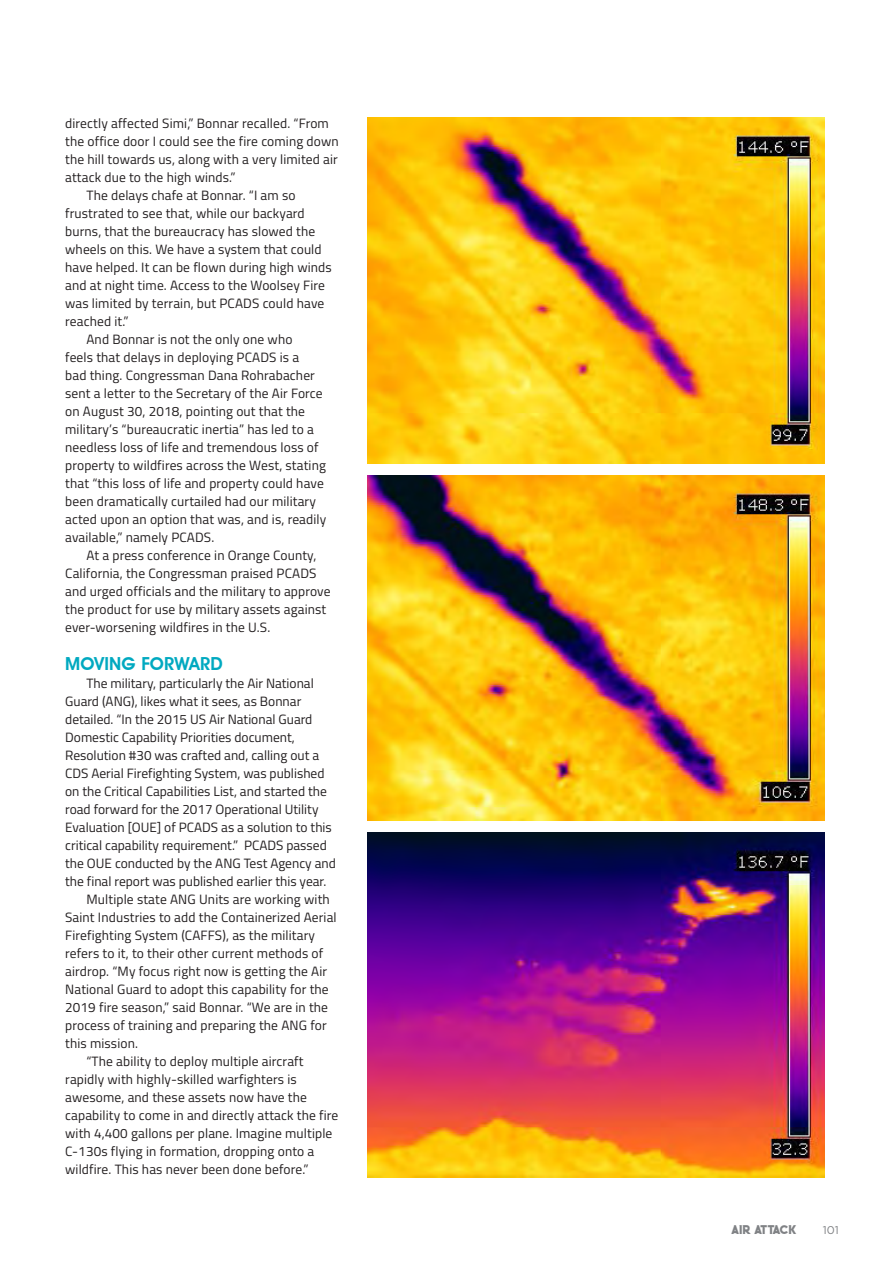
<style>
.page{position:relative;width:893px;height:1263px;background:#fff}
.page>*{position:absolute;margin:0;border:0;box-sizing:border-box;transform-origin:0 0}
.t1{font:600 18px "Advantage";letter-spacing:.005em;color:#00a9c0}
.t2{font:13.5px "Titillium";letter-spacing:.01em;color:#231f20}
.t3{font:11.25px "Columbus";letter-spacing:.05em;color:#808285}
.t4{font:11.25px "Gotham";color:#808285}
</style>
<div class="page">
<img style="left:367px;top:118px;width:458px;height:345px">
<img style="left:367px;top:833px;width:458px;height:345px">
<img style="left:367px;top:475px;width:458px;height:345px">
<p class="t2" style="left:65px;top:113px;width:265px">directly affected Simi,” Bonnar recalled. “From</p>
<p class="t2" style="left:65px;top:131px;width:275px">the office door I could see the fire coming down</p>
<p class="t2" style="left:65px;top:149px;width:274px">the hill towards us, along with a very limited air</p>
<p class="t2" style="left:65px;top:167px;width:172px">attack due to the high winds.”</p>
<p class="t2" style="left:86px;top:185px;width:211px">The delays chafe at Bonnar. “I am so</p>
<p class="t2" style="left:65px;top:203px;width:241px">frustrated to see that, while our backyard</p>
<p class="t2" style="left:65px;top:221px;width:252px">burns, that the bureaucracy has slowed the</p>
<p class="t2" style="left:65px;top:239px;width:258px">wheels on this. We have a system that could</p>
<p class="t2" style="left:65px;top:257px;width:268px">have helped. It can be flown during high winds</p>
<p class="t2" style="left:65px;top:275px;width:261px">and at night time. Access to the Woolsey Fire</p>
<p class="t2" style="left:65px;top:293px;width:261px">was limited by terrain, but PCADS could have</p>
<p class="t2" style="left:65px;top:311px;width:65px">reached it.”</p>
<p class="t2" style="left:86px;top:329px;width:208px">And Bonnar is not the only one who</p>
<p class="t2" style="left:65px;top:347px;width:236px">feels that delays in deploying PCADS is a</p>
<p class="t2" style="left:65px;top:365px;width:251px">bad thing. Congressman Dana Rohrabacher</p>
<p class="t2" style="left:65px;top:383px;width:259px">sent a letter to the Secretary of the Air Force</p>
<p class="t2" style="left:65px;top:401px;width:241px">on August 30, 2018, pointing out that the</p>
<p class="t2" style="left:65px;top:419px;width:250px">military’s “bureaucratic inertia” has led to a</p>
<p class="t2" style="left:65px;top:437px;width:255px">needless loss of life and tremendous loss of</p>
<p class="t2" style="left:65px;top:455px;width:262px">property to wildfires across the West, stating</p>
<p class="t2" style="left:65px;top:473px;width:260px">that “this loss of life and property could have</p>
<p class="t2" style="left:65px;top:491px;width:252px">been dramatically curtailed had our military</p>
<p class="t2" style="left:65px;top:509px;width:263px">acted upon an option that was, and is, readily</p>
<p class="t2" style="left:65px;top:527px;width:151px">available,” namely PCADS.</p>
<p class="t2" style="left:86px;top:545px;width:231px">At a press conference in Orange County,</p>
<p class="t2" style="left:65px;top:563px;width:253px">California, the Congressman praised PCADS</p>
<p class="t2" style="left:65px;top:581px;width:267px">and urged officials and the military to approve</p>
<p class="t2" style="left:65px;top:599px;width:263px">the product for use by military assets against</p>
<p class="t2" style="left:65px;top:617px;width:207px">ever-worsening wildfires in the U.S.</p>
<h1 class="t1" style="left:65px;top:652px;width:159px">MOVING FORWARD</h1>
<p class="t2" style="left:86px;top:673px;width:229px">The military, particularly the Air National</p>
<p class="t2" style="left:65px;top:691px;width:238px">Guard (ANG), likes what it sees, as Bonnar</p>
<p class="t2" style="left:65px;top:709px;width:249px">detailed. “In the 2015 US Air National Guard</p>
<p class="t2" style="left:65px;top:727px;width:231px">Domestic Capability Priorities document,</p>
<p class="t2" style="left:65px;top:745px;width:255px">Resolution #30 was crafted and, calling out a</p>
<p class="t2" style="left:65px;top:763px;width:261px">CDS Aerial Firefighting System, was published</p>
<p class="t2" style="left:65px;top:781px;width:263px">on the Critical Capabilities List, and started the</p>
<p class="t2" style="left:65px;top:799px;width:255px">road forward for the 2017 Operational Utility</p>
<p class="t2" style="left:65px;top:817px;width:268px">Evaluation [OUE] of PCADS as a solution to this</p>
<p class="t2" style="left:65px;top:835px;width:263px">critical capability requirement.” PCADS passed</p>
<p class="t2" style="left:65px;top:853px;width:272px">the OUE conducted by the ANG Test Agency and</p>
<p class="t2" style="left:65px;top:871px;width:263px">the final report was published earlier this year.</p>
<p class="t2" style="left:86px;top:889px;width:245px">Multiple state ANG Units are working with</p>
<p class="t2" style="left:65px;top:907px;width:273px">Saint Industries to add the Containerized Aerial</p>
<p class="t2" style="left:65px;top:925px;width:251px">Firefighting System (CAFFS), as the military</p>
<p class="t2" style="left:65px;top:943px;width:260px">refers to it, to their other current methods of</p>
<p class="t2" style="left:65px;top:961px;width:263px">airdrop. “My focus right now is getting the Air</p>
<p class="t2" style="left:65px;top:979px;width:265px">National Guard to adopt this capability for the</p>
<p class="t2" style="left:65px;top:997px;width:264px">2019 fire season,” said Bonnar. “We are in the</p>
<p class="t2" style="left:65px;top:1015px;width:263px">process of training and preparing the ANG for</p>
<p class="t2" style="left:65px;top:1033px;width:74px">this mission.</p>
<p class="t2" style="left:86px;top:1051px;width:219px">“The ability to deploy multiple aircraft</p>
<p class="t2" style="left:65px;top:1069px;width:233px">rapidly with highly-skilled warfighters is</p>
<p class="t2" style="left:65px;top:1087px;width:243px">awesome, and these assets now have the</p>
<p class="t2" style="left:65px;top:1105px;width:275px">capability to come in and directly attack the fire</p>
<p class="t2" style="left:65px;top:1123px;width:269px">with 4,400 gallons per plane. Imagine multiple</p>
<p class="t2" style="left:65px;top:1141px;width:251px">C-130s flying in formation, dropping onto a</p>
<p class="t2" style="left:65px;top:1159px;width:245px">wildfire. This has never been done before.”</p>
<p class="t3" style="left:731px;top:1224px;width:66px">AIR ATTACK</p>
<p class="t4" style="left:823px;top:1223px;width:18px">101</p>
</div>
